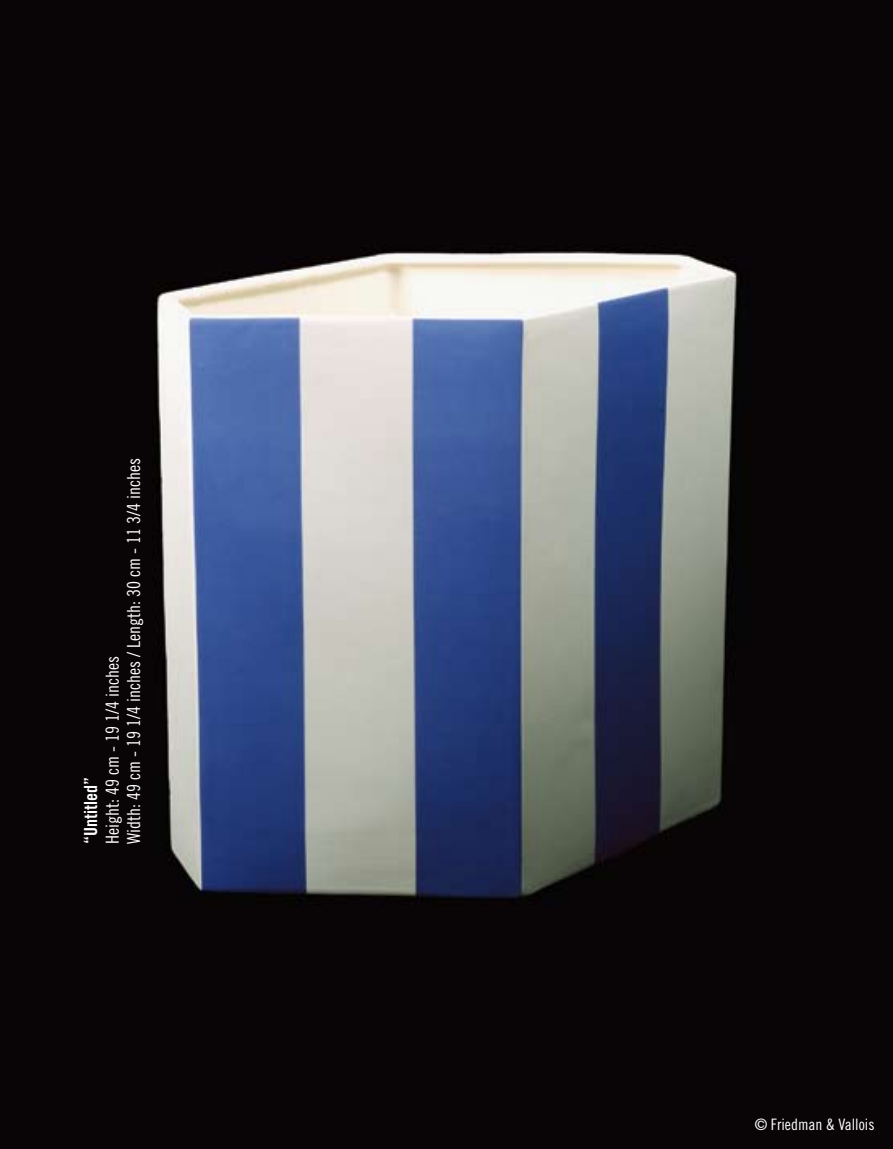
<style>
.page{position:relative;width:893px;height:1149px;background:#fff}
.page>*{position:absolute;margin:0;border:0;box-sizing:border-box;transform-origin:0 0}
.t1{font:18px/21.6px "Trade Gothic LT Std Cn 18";color:#fff}
.t2{font:18px "Trade Gothic LT Std Bd Cn 20";color:#fff}
.t3{font:15.75px "Trade Gothic LT Std Cn 18";color:#fff}
</style>
<div class="page">
<img style="left:0;top:0;width:893px;height:1148px">
<p class="t2" style="left:80px;top:843px;width:68px;rotate:-90deg">“Untitled”</p>
<p class="t1" style="left:101px;top:843px;width:387px;rotate:-90deg">Height: 49 cm - 19 1/4 inches<br>Width: 49 cm - 19 1/4 inches / Length: 30 cm - 11 3/4 inches</p>
<p class="t3" style="left:755px;top:1114px;width:121px">© Friedman &amp; Vallois</p>
</div>
